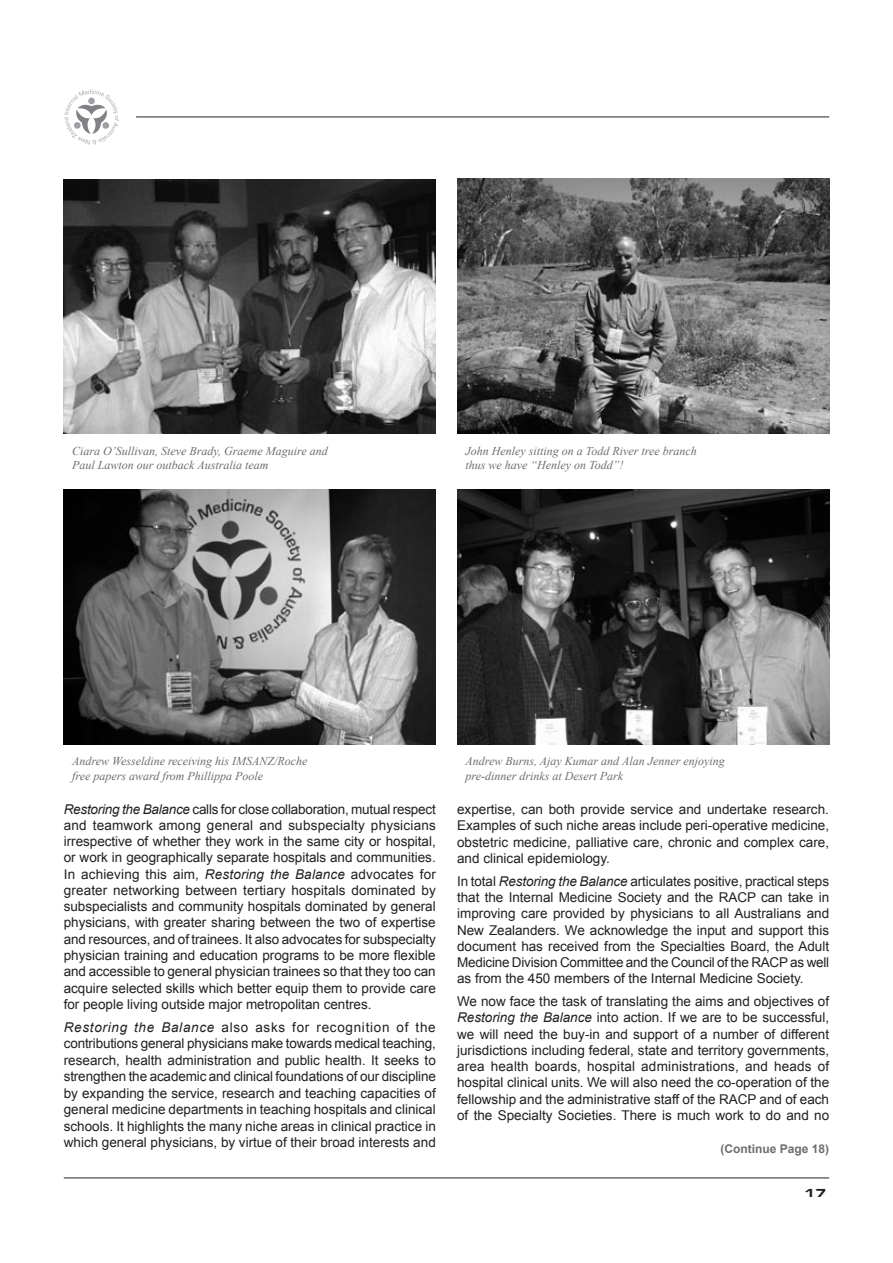
<style>
.page{position:relative;width:893px;height:1263px;background:#fff}
.page>*{position:absolute;margin:0;border:0;box-sizing:border-box;transform-origin:0 0}
.t1{font:13.5px/16.2px "Arial";color:#231f20;text-align:justify}
.t2{font:italic 12px/14.4px "Times New Roman";color:#6c6d70}
.t3{font:700 12px "Arial";color:#6c6d70}
.t4{font:800 12px "Eurose Wide";color:#231f20}
.s1{font-style:italic}
</style>
<div class="page">
<hr style="left:64px;top:1177px;width:765px;height:1px;background:#231f20">
<hr style="left:136px;top:117px;width:693px;height:1px;background:#231f20">
<svg style="left:64px;top:89px;width:55px;height:56px"></svg>
<img style="left:457px;top:489px;width:372px;height:255px">
<img style="left:457px;top:179px;width:372px;height:255px">
<img style="left:64px;top:489px;width:372px;height:255px">
<img style="left:64px;top:180px;width:372px;height:254px">
<p class="t2" style="left:72px;top:443px;width:257px">Ciara O’Sullivan, Steve Brady, Graeme Maguire and<br>Paul Lawton our outback Australia team</p>
<p class="t2" style="left:466px;top:443px;width:233px">John Henley sitting on a Todd River tree branch thus we have “Henley on Todd”!</p>
<p class="t2" style="left:72px;top:754px;width:237px">Andrew Wesseldine receiving his IMSANZ/Roche free papers award from Phillippa Poole</p>
<p class="t2" style="left:466px;top:754px;width:261px">Andrew Burns, Ajay Kumar and Alan Jenner enjoying pre-dinner drinks at Desert Park</p>
<p class="t1" style="left:64px;top:801px;width:374px"><span class="s1">Restoring the Balance</span> calls for close collaboration, mutual respect and teamwork among general and subspecialty physicians irrespective of whether they work in the same city or hospital, or work in geographically separate hospitals and communities.<br>In achieving this aim, <span class="s1">Restoring the Balance</span> advocates for greater networking between tertiary hospitals dominated by subspecialists and community hospitals dominated by general physicians, with greater sharing between the two of expertise and resources, and of trainees. It also advocates for subspecialty physician training and education programs to be more flexible and accessible to general physician trainees so that they too can acquire selected skills which better equip them to provide care for people living outside major metropolitan centres.</p>
<p class="t1" style="left:64px;top:1019px;width:374px"><span class="s1">Restoring the Balance</span> also asks for recognition of the contributions general physicians make towards medical teaching, research, health administration and public health. It seeks to strengthen the academic and clinical foundations of our discipline by expanding the service, research and teaching capacities of general medicine departments in teaching hospitals and clinical schools. It highlights the many niche areas in clinical practice in which general physicians, by virtue of their broad interests and</p>
<p class="t1" style="left:457px;top:801px;width:374px">expertise, can both provide service and undertake research.<br>Examples of such niche areas include peri-operative medicine, obstetric medicine, palliative care, chronic and complex care, and clinical epidemiology.</p>
<p class="t1" style="left:457px;top:873px;width:374px">In total <span class="s1">Restoring the Balance</span> articulates positive, practical steps that the Internal Medicine Society and the RACP can take in improving care provided by physicians to all Australians and New Zealanders. We acknowledge the input and support this document has received from the Specialties Board, the Adult Medicine Division Committee and the Council of the RACP as well as from the 450 members of the Internal Medicine Society.</p>
<p class="t1" style="left:457px;top:993px;width:374px">We now face the task of translating the aims and objectives of <span class="s1">Restoring the Balance</span> into action. If we are to be successful, we will need the buy-in and support of a number of different jurisdictions including federal, state and territory governments, area health boards, hospital administrations, and heads of hospital clinical units. We will also need the co-operation of the fellowship and the administrative staff of the RACP and of each of the Specialty Societies. There is much work to do and no</p>
<p class="t3" style="left:720px;top:1140px;width:110px">(Continue Page 18)</p>
<p class="t4" style="left:804px;top:1186px;width:24px">17</p>
</div>
